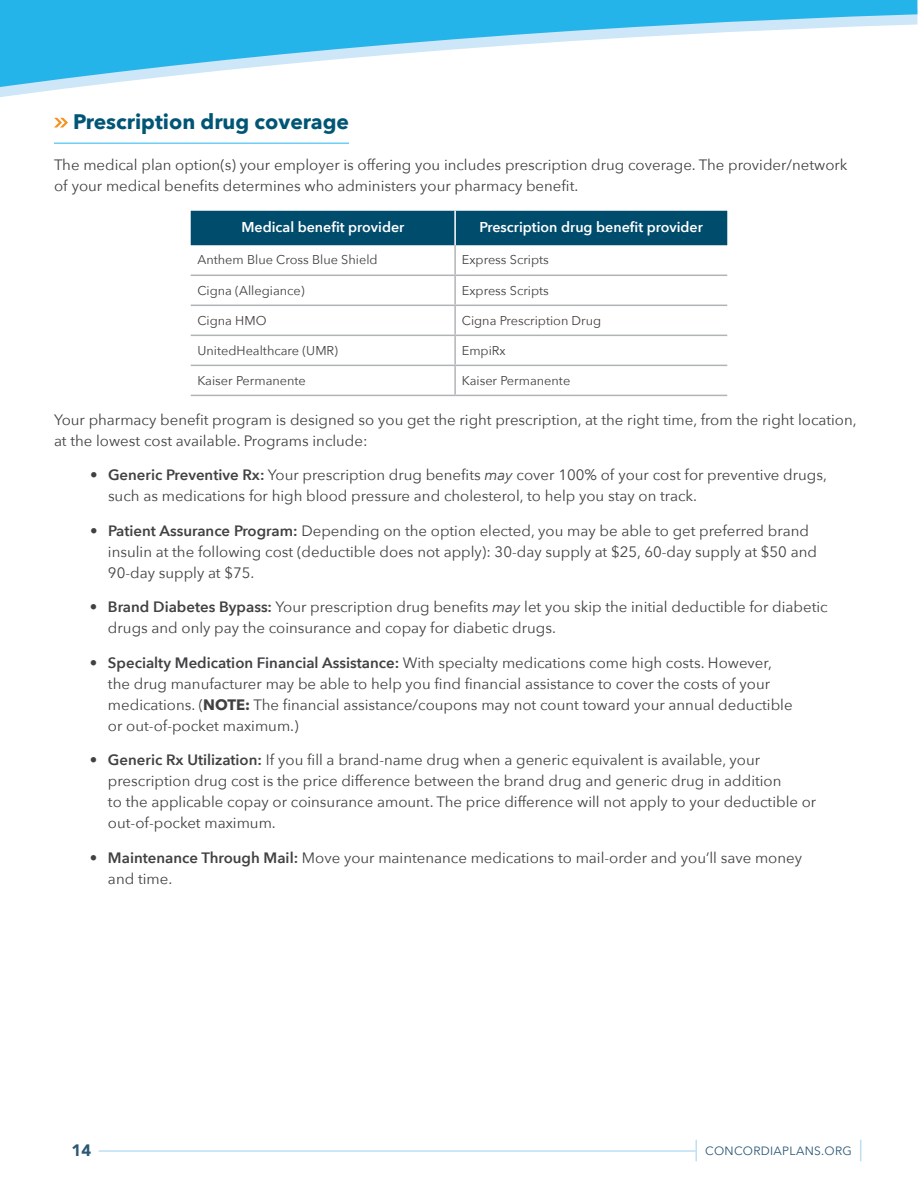
<style>
.page{position:relative;width:918px;height:1188px;background:#fff}
.page>*{position:absolute;margin:0;border:0;box-sizing:border-box;transform-origin:0 0}
.t1{font:700 21px "Avenir Next";color:#005575}
.t2{font:900 16.5px "Avenir";color:#295776}
.t3{font:15px/21px "Avenir Next";color:#414042}
.t4{font:600 14.25px "Avenir Next";color:#fff}
.t5{font:12.75px "Avenir Next";color:#414042}
.t6{font:12px "Avenir Next";letter-spacing:.025em;color:#295776}
.s1{font-weight:600}
.s2{font-style:italic}
.s3{font-family:"Avenir Next LT Pro";font-weight:700}
</style>
<div class="page">
<svg style="left:0;top:0;width:917px;height:89px"></svg>
<hr style="left:99px;top:1150px;width:597px;height:2px;background:#bddff6">
<svg style="left:860px;top:1140px;width:1px;height:21px"></svg>
<hr style="left:695px;top:1140px;width:2px;height:21px;background:#bddff6">
<hr style="left:54px;top:142px;width:295px;height:2px;background:#6dcff6">
<svg style="left:54px;top:118px;width:14px;height:9px"></svg>
<div style="left:191px;top:211px;width:536px;height:34px;background:#004c6c"></div>
<hr style="left:454px;top:211px;width:2px;height:34px;background:#fff">
<hr style="left:454px;top:245px;width:2px;height:30px;background:#b1b4b6">
<hr style="left:191px;top:275px;width:264px;height:1px;background:#b1b4b6">
<hr style="left:455px;top:275px;width:272px;height:1px;background:#b1b4b6">
<hr style="left:454px;top:276px;width:2px;height:29px;background:#b1b4b6">
<hr style="left:191px;top:305px;width:264px;height:1px;background:#b1b4b6">
<hr style="left:455px;top:305px;width:272px;height:1px;background:#b1b4b6">
<hr style="left:454px;top:306px;width:2px;height:29px;background:#b1b4b6">
<hr style="left:191px;top:335px;width:264px;height:1px;background:#b1b4b6">
<hr style="left:455px;top:335px;width:272px;height:1px;background:#b1b4b6">
<hr style="left:454px;top:336px;width:2px;height:29px;background:#b1b4b6">
<hr style="left:191px;top:365px;width:264px;height:1px;background:#b1b4b6">
<hr style="left:455px;top:365px;width:272px;height:1px;background:#b1b4b6">
<hr style="left:454px;top:366px;width:2px;height:29px;background:#b1b4b6">
<hr style="left:191px;top:395px;width:264px;height:1px;background:#b1b4b6">
<hr style="left:455px;top:395px;width:272px;height:1px;background:#b1b4b6">
<h1 class="t1" style="left:73px;top:103px;width:277px">Prescription drug coverage</h1>
<p class="t3" style="left:54px;top:154px;width:795px">The medical plan option(s) your employer is offering you includes prescription drug coverage. The provider/network of your medical benefits determines who administers your pharmacy benefit.</p>
<p class="t4" style="left:241px;top:215px;width:165px">Medical benefit provider</p>
<p class="t4" style="left:479px;top:215px;width:225px">Prescription drug benefit provider</p>
<p class="t5" style="left:197px;top:249px;width:182px">Anthem Blue Cross Blue Shield</p>
<p class="t5" style="left:462px;top:249px;width:89px">Express Scripts</p>
<p class="t5" style="left:197px;top:279px;width:109px">Cigna (Allegiance)</p>
<p class="t5" style="left:462px;top:279px;width:89px">Express Scripts</p>
<p class="t5" style="left:197px;top:309px;width:71px">Cigna HMO</p>
<p class="t5" style="left:462px;top:309px;width:141px">Cigna Prescription Drug</p>
<p class="t5" style="left:197px;top:339px;width:142px">UnitedHealthcare (UMR)</p>
<p class="t5" style="left:462px;top:339px;width:45px">EmpiRx</p>
<p class="t5" style="left:197px;top:369px;width:110px">Kaiser Permanente</p>
<p class="t5" style="left:462px;top:369px;width:110px">Kaiser Permanente</p>
<p class="t3" style="left:54px;top:408px;width:804px">Your pharmacy benefit program is designed so you get the right prescription, at the right time, from the right location, at the lowest cost available. Programs include:</p>
<p class="t3" style="left:108px;top:464px;width:721px;text-indent:-18px">• <span class="s1">Generic Preventive Rx:</span> Your prescription drug benefits <span class="s2">may</span> cover 100% of your cost for preventive drugs, such as medications for high blood pressure and cholesterol, to help you stay on track.</p>
<p class="t3" style="left:108px;top:519px;width:711px;text-indent:-18px">• <span class="s1">Patient Assurance Program:</span> Depending on the option elected, you may be able to get preferred brand insulin at the following cost (deductible does not apply): 30-day supply at $25, 60-day supply at $50 and<br>90-day supply at $75.</p>
<p class="t3" style="left:108px;top:596px;width:721px;text-indent:-18px">• <span class="s1">Brand Diabetes Bypass:</span> Your prescription drug benefits <span class="s2">may</span> let you skip the initial deductible for diabetic drugs and only pay the coinsurance and copay for diabetic drugs.</p>
<p class="t3" style="left:108px;top:651px;width:686px;text-indent:-18px">• <span class="s1">Specialty Medication Financial Assistance:</span> With specialty medications come high costs. However, the drug manufacturer may be able to help you find financial assistance to cover the costs of your medications. (<span class="s3">NOTE:</span> The financial assistance/coupons may not count toward your annual deductible or out-of-pocket maximum.)</p>
<p class="t3" style="left:108px;top:749px;width:710px;text-indent:-18px">• <span class="s1">Generic Rx Utilization:</span> If you fill a brand-name drug when a generic equivalent is available, your prescription drug cost is the price difference between the brand drug and generic drug in addition<br>to the applicable copay or coinsurance amount. The price difference will not apply to your deductible or out-of-pocket maximum.</p>
<p class="t3" style="left:108px;top:846px;width:696px;text-indent:-18px">• <span class="s1">Maintenance Through Mail:</span> Move your maintenance medications to mail-order and you’ll save money and time.</p>
<p class="t2" style="left:72px;top:1136px;width:21px">14</p>
<p class="t6" style="left:705px;top:1140px;width:148px">CONCORDIAPLANS.ORG</p>
</div>
